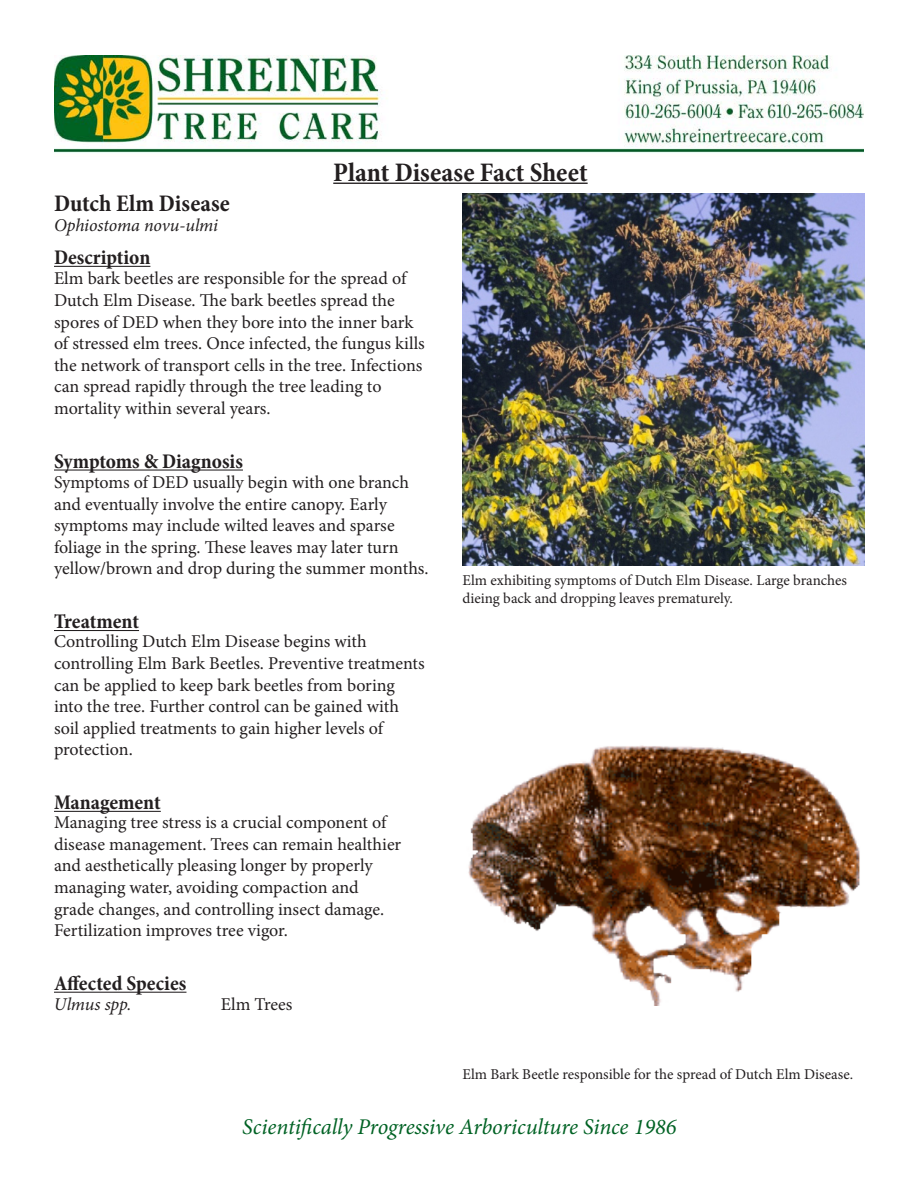
<style>
.page{position:relative;width:918px;height:1188px;background:#fff}
.page>*{position:absolute;margin:0;border:0;box-sizing:border-box;transform-origin:0 0}
.t1{font:700 condensed 27px "Minion Pro";color:#231f20}
.t2{font:700 condensed 24px "Minion Pro";color:#231f20}
.t3{font:italic 22.5px "Minion Pro";letter-spacing:-.01em;color:#006224}
.t4{font:700 condensed 21px "Minion Pro";color:#231f20}
.t5{font:18px/21.6px "Minion Pro";color:#231f20}
.t6{font:italic 18px "Minion Pro";letter-spacing:-.01em;color:#231f20}
.t7{font:15px/18px "Minion Pro";letter-spacing:-.005em;color:#231f20}
</style>
<div class="page">
<img style="left:54px;top:55px;width:810px;height:98px">
<hr style="left:333px;top:183px;width:255px;height:1px;background:#231f20">
<img style="left:468px;top:745px;width:392px;height:261px">
<img style="left:462px;top:194px;width:402px;height:372px">
<hr style="left:54px;top:992px;width:132px;height:1px;background:#231f20">
<hr style="left:54px;top:811px;width:107px;height:1px;background:#231f20">
<hr style="left:54px;top:630px;width:85px;height:1px;background:#231f20">
<hr style="left:54px;top:470px;width:189px;height:1px;background:#231f20">
<hr style="left:54px;top:266px;width:96px;height:1px;background:#231f20">
<p class="t2" style="left:54px;top:187px;width:177px">Dutch Elm Disease</p>
<p class="t6" style="left:54px;top:213px;width:166px">Ophiostoma novu-ulmi</p>
<h1 class="t1" style="left:333px;top:153px;width:256px">Plant Disease Fact Sheet</h1>
<p class="t4" style="left:54px;top:243px;width:98px">Description</p>
<p class="t5" style="left:54px;top:268px;width:372px">Elm bark beetles are responsible for the spread of Dutch Elm Disease. The bark beetles spread the spores of DED when they bore into the inner bark of stressed elm trees. Once infected, the fungus kills the network of transport cells in the tree. Infections can spread rapidly through the tree leading to mortality within several years.</p>
<p class="t4" style="left:54px;top:447px;width:190px">Symptoms &amp; Diagnosis</p>
<p class="t5" style="left:54px;top:472px;width:376px">Symptoms of DED usually begin with one branch and eventually involve the entire canopy. Early symptoms may include wilted leaves and sparse foliage in the spring. These leaves may later turn yellow/brown and drop during the summer months.</p>
<p class="t4" style="left:54px;top:607px;width:87px">Treatment</p>
<p class="t5" style="left:54px;top:631px;width:372px">Controlling Dutch Elm Disease begins with controlling Elm Bark Beetles. Preventive treatments can be applied to keep bark beetles from boring into the tree. Further control can be gained with soil applied treatments to gain higher levels of protection.</p>
<p class="t4" style="left:54px;top:788px;width:108px">Management</p>
<p class="t5" style="left:54px;top:812px;width:349px">Managing tree stress is a crucial component of disease management. Trees can remain healthier and aesthetically pleasing longer by properly managing water, avoiding compaction and grade changes, and controlling insect damage.<br>Fertilization improves tree vigor.</p>
<p class="t4" style="left:54px;top:969px;width:134px">Affected Species</p>
<p class="t6" style="left:54px;top:992px;width:79px">Ulmus spp.</p>
<p class="t5" style="left:221px;top:994px;width:73px">Elm Trees</p>
<p class="t7" style="left:462px;top:572px;width:386px">Elm exhibiting symptoms of Dutch Elm Disease. Large branches dieing back and dropping leaves prematurely.</p>
<p class="t7" style="left:462px;top:1065px;width:392px">Elm Bark Beetle responsible for the spread of Dutch Elm Disease.</p>
<p class="t3" style="left:242px;top:1111px;width:436px">Scientifically Progressive Arboriculture Since 1986</p>
</div>
